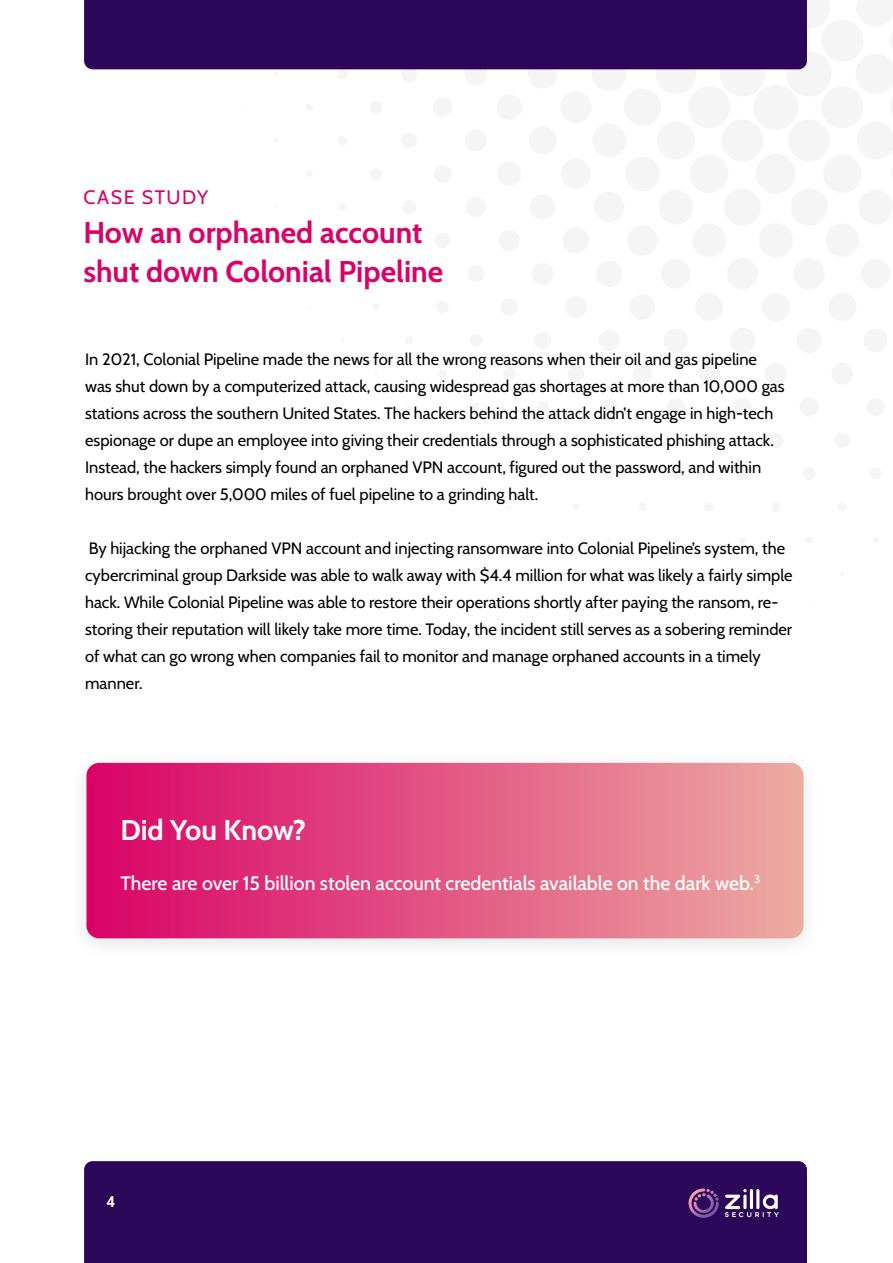
<style>
.page{position:relative;width:893px;height:1263px;background:#fff}
.page>*{position:absolute;margin:0;border:0;box-sizing:border-box;transform-origin:0 0}
.Sub_Title{font:700 30px/39px "Cabin";color:#d90368}
.body_text{font:700 28.5px "Cabin";color:#fff}
.body_text-2{font:500 19.5px "Cabin";color:#fff}
.Sub_Title-2{font:19.5px "Cabin";letter-spacing:.075em;color:#d90368}
.body_text-3{font:16.5px/27px "Cabin";color:#000}
.t1{font:700 15px "Roboto";color:#fff}
</style>
<div class="page">
<div style="left:84px;top:0;width:723px;height:69px;background:#2c0659"></div>
<div style="left:84px;top:1161px;width:723px;height:102px;background:#2c0659"></div>
<svg style="left:688px;top:1188px;width:31px;height:30px"></svg>
<svg style="left:725px;top:1189px;width:54px;height:28px"></svg>
<div style="left:67px;top:748px;width:756px;height:213px;background:#000;opacity:.11"></div>
<svg style="left:86px;top:763px;width:717px;height:175px;background:#e25785"></svg>
<p class="Sub_Title-2" style="left:83px;top:182px;width:126px">CASE STUDY</p>
<p class="Sub_Title" style="left:83px;top:211px;width:361px">How an orphaned account shut down Colonial Pipeline</p>
<p class="body_text-3" style="left:85px;top:345px;width:701px">In 2021, Colonial Pipeline made the news for all the wrong reasons when their oil and gas pipeline was shut down by a computerized attack, causing widespread gas shortages at more than 10,000 gas stations across the southern United States. The hackers behind the attack didn’t engage in high-tech espionage or dupe an employee into giving their credentials through a sophisticated phishing attack.<br>Instead, the hackers simply found an orphaned VPN account, figured out the password, and within hours brought over 5,000 miles of fuel pipeline to a grinding halt.</p>
<p class="body_text-3" style="left:85px;top:534px;width:709px">By hijacking the orphaned VPN account and injecting ransomware into Colonial Pipeline’s system, the cybercriminal group Darkside was able to walk away with $4.4 million for what was likely a fairly simple hack. While Colonial Pipeline was able to restore their operations shortly after paying the ransom, re&shy;storing their reputation will likely take more time. Today, the incident still serves as a sobering reminder of what can go wrong when companies fail to monitor and manage orphaned accounts in a timely manner.</p>
<p class="body_text" style="left:120px;top:808px;width:187px">Did You Know?</p>
<p class="body_text-2" style="left:120px;top:867px;width:641px">There are over 15 billion stolen account credentials available on the dark web.<sup>3</sup></p>
<p class="t1" style="left:107px;top:1191px;width:10px">4</p>
</div>
